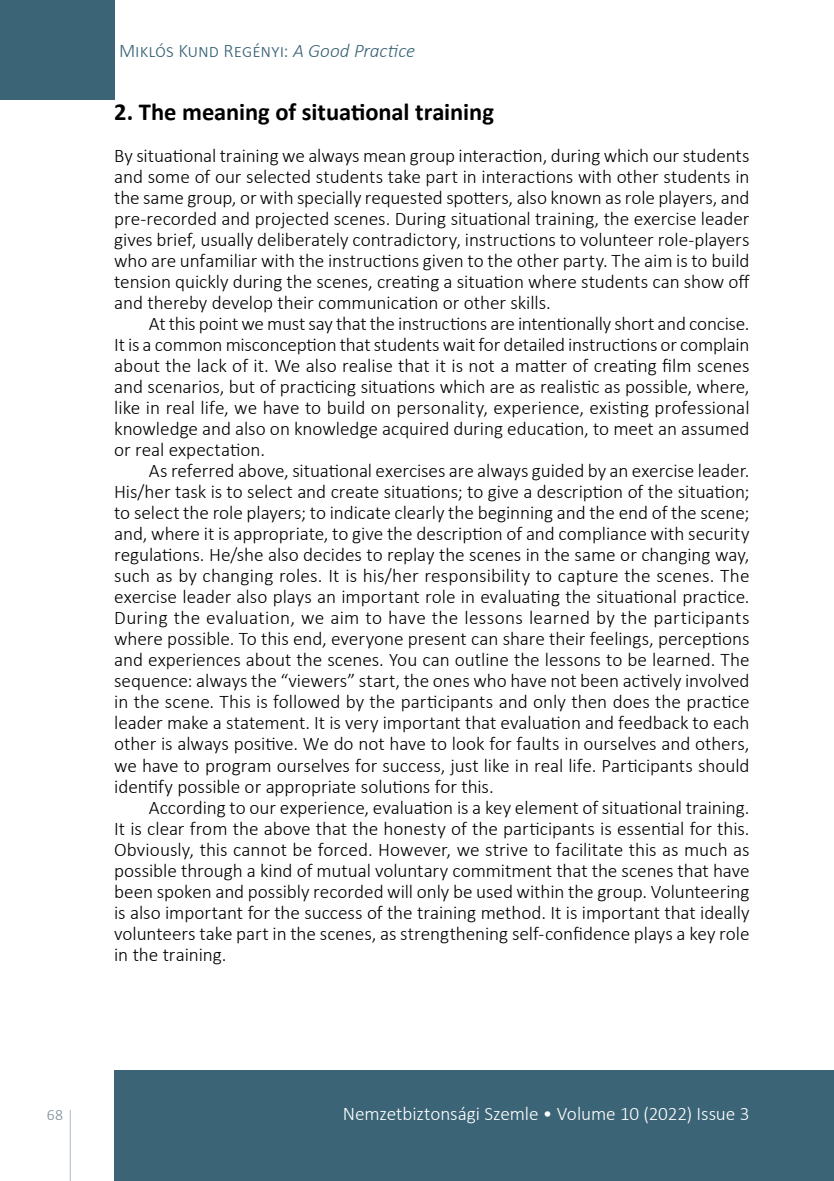
<style>
.page{position:relative;width:834px;height:1181px;background:#fff}
.page>*{position:absolute;margin:0;border:0;box-sizing:border-box;transform-origin:0 0}
.t1{font:700 24.5px "Calibri";letter-spacing:-.005em;color:#000}
.t2{font:300 19.25px/21px "Calibri";letter-spacing:-.005em;color:#000;text-align:justify}
.t3{font:300 19.25px "Calibri";letter-spacing:-.005em;color:#fff}
.t4{font:300 19.25px "Calibri";letter-spacing:-.005em;color:#3b6476}
.t5{font:300 15.75px "Calibri";color:#778c9b}
.s1{font-style:italic}
</style>
<div class="page">
<svg style="left:69px;top:1110px;width:2px;height:71px"></svg>
<div style="left:0;top:0;width:114px;height:99px;background:#3b6476"></div>
<div style="left:114px;top:1070px;width:719px;height:111px;background:#3b6476"></div>
<hr style="left:833px;top:1070px;width:1px;height:111px;background:#3b6476">
<p class="t4" style="left:119px;top:39px;width:297px">Miklós Kund Regényi: <span class="s1">A Good Practice</span></p>
<p class="t1" style="left:114px;top:95px;width:381px">2. The meaning of situational training</p>
<p class="t2" style="left:114px;top:145px;width:637px">By situational training we always mean group interaction, during which our students and some of our selected students take part in interactions with other students in the same group, or with specially requested spotters, also known as role players, and pre-recorded and projected scenes. During situational training, the exercise leader gives brief, usually deliberately contradictory, instructions to volunteer role-players who are unfamiliar with the instructions given to the other party. The aim is to build tension quickly during the scenes, creating a situation where students can show off and thereby develop their communication or other skills.</p>
<p class="t2" style="left:114px;top:313px;width:636px;text-indent:35px">At this point we must say that the instructions are intentionally short and concise.<br>It is a common misconception that students wait for detailed instructions or complain about the lack of it. We also realise that it is not a matter of creating film scenes and scenarios, but of practicing situations which are as realistic as possible, where, like in real life, we have to build on personality, experience, existing professional knowledge and also on knowledge acquired during education, to meet an assumed or real expectation.</p>
<p class="t2" style="left:114px;top:460px;width:636px;text-indent:35px">As referred above, situational exercises are always guided by an exercise leader.<br>His/her task is to select and create situations; to give a description of the situation; to select the role players; to indicate clearly the beginning and the end of the scene; and, where it is appropriate, to give the description of and compliance with security regulations. He/she also decides to replay the scenes in the same or changing way, such as by changing roles. It is his/her responsibility to capture the scenes. The exercise leader also plays an important role in evaluating the situational practice.<br>During the evaluation, we aim to have the lessons learned by the participants where possible. To this end, everyone present can share their feelings, perceptions and experiences about the scenes. You can outline the lessons to be learned. The sequence: always the “viewers” start, the ones who have not been actively involved in the scene. This is followed by the participants and only then does the practice leader make a statement. It is very important that evaluation and feedback to each other is always positive. We do not have to look for faults in ourselves and others, we have to program ourselves for success, just like in real life. Participants should identify possible or appropriate solutions for this.</p>
<p class="t2" style="left:114px;top:796px;width:636px;text-indent:35px">According to our experience, evaluation is a key element of situational training.<br>It is clear from the above that the honesty of the participants is essential for this.<br>Obviously, this cannot be forced. However, we strive to facilitate this as much as possible through a kind of mutual voluntary commitment that the scenes that have been spoken and possibly recorded will only be used within the group. Volunteering is also important for the success of the training method. It is important that ideally volunteers take part in the scenes, as strengthening self-confidence plays a key role in the training.</p>
<p class="t5" style="left:47px;top:1105px;width:18px">68</p>
<p class="t3" style="left:343px;top:1102px;width:408px">Nemzetbiztonsági Szemle • Volume 10 (2022) Issue 3</p>
</div>
